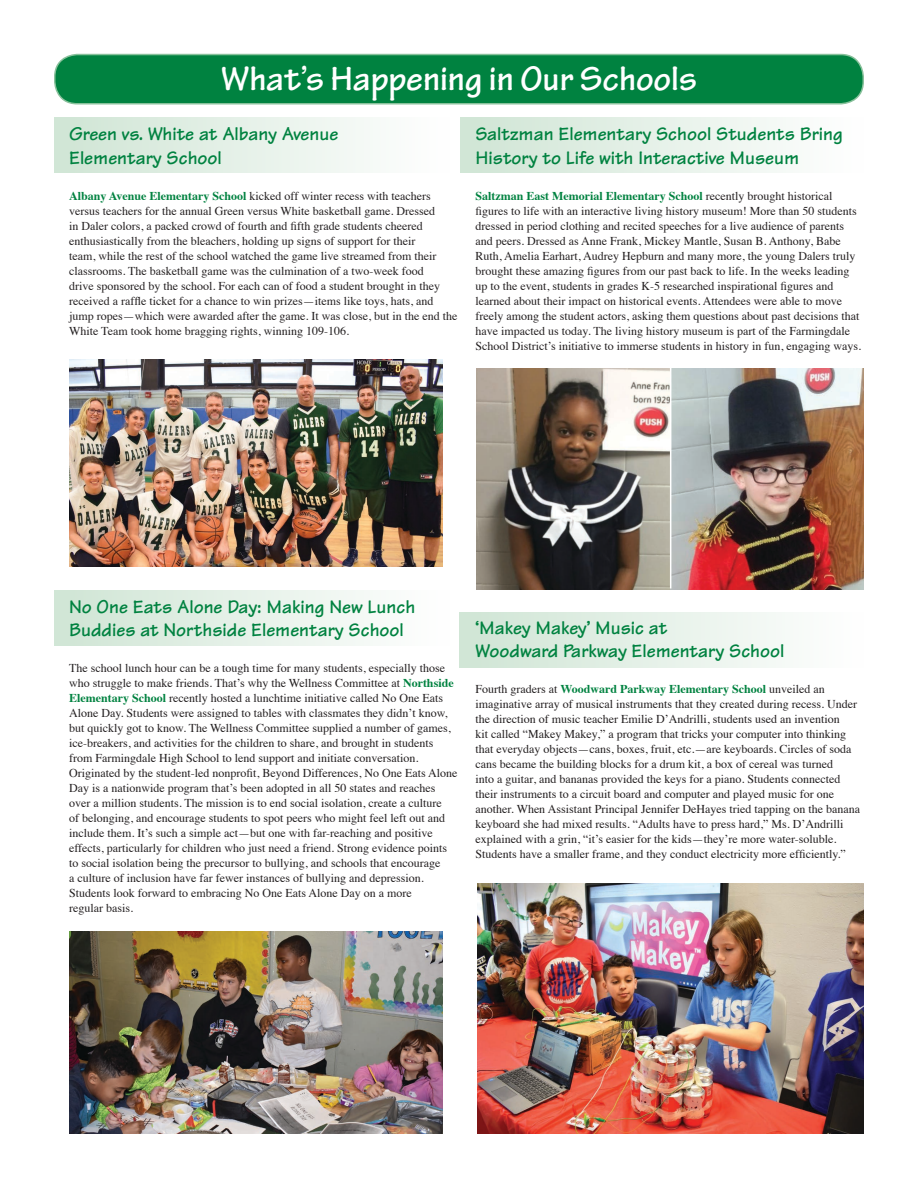
<style>
.page{position:relative;width:918px;height:1188px;background:#fff}
.page>*{position:absolute;margin:0;border:0;box-sizing:border-box;transform-origin:0 0}
.t1{font:700 36px "Tekton Pro";color:#fff}
.SCHOOL_NEWS{font:700 19.5px/23.4px "Tekton";color:#008240}
.t2{font:12px/15px "Times";color:#231f20}
.s1{font-weight:700;color:#008240}
</style>
<div class="page">
<div style="left:459px;top:612px;width:405px;height:55px;background:linear-gradient(to right,#cfe5d4,#fff)"></div>
<div style="left:460px;top:117px;width:404px;height:56px;background:linear-gradient(to right,#cfe5d4,#fff)"></div>
<div style="left:54px;top:117px;width:395px;height:56px;background:linear-gradient(to right,#cfe5d4,#fff)"></div>
<div style="left:54px;top:591px;width:395px;height:55px;background:linear-gradient(to right,#cfe5d4,#fff)"></div>
<div style="left:55px;top:55px;width:808px;height:49px;background:#008240;border-radius:22px"></div>
<div style="left:54px;top:54px;width:810px;height:50px;border:2px solid #88c19b;border-radius:22px"></div>
<img style="left:69px;top:359px;width:374px;height:208px">
<img style="left:69px;top:932px;width:374px;height:202px">
<img style="left:477px;top:884px;width:387px;height:249px">
<img style="left:477px;top:368px;width:194px;height:222px">
<img style="left:671px;top:368px;width:193px;height:222px">
<hr style="left:670px;top:363px;width:1px;height:225px;background:#fff">
<p class="t1" style="left:221px;top:57px;width:478px">What’s Happening in Our Schools</p>
<p class="SCHOOL_NEWS" style="left:69px;top:122px;width:271px">Green vs. White at Albany Avenue<br>Elementary School</p>
<p class="t2" style="left:69px;top:187px;width:390px"><span class="s1">Albany Avenue Elementary School</span> kicked off winter recess with teachers versus teachers for the annual Green versus White basketball game. Dressed<br>in Daler colors, a packed crowd of fourth and fifth grade students cheered enthusiastically from the bleachers, holding up signs of support for their<br>team, while the rest of the school watched the game live streamed from their classrooms. The basketball game was the culmination of a two-week food<br>drive sponsored by the school. For each can of food a student brought in they received a raffle ticket for a chance to win prizes—items like toys, hats, and jump ropes—which were awarded after the game. It was close, but in the end the White Team took home bragging rights, winning 109-106.</p>
<p class="SCHOOL_NEWS" style="left:476px;top:122px;width:369px">Saltzman Elementary School Students Bring<br>History to Life with Interactive Museum</p>
<p class="t2" style="left:476px;top:187px;width:387px"><span class="s1">Saltzman East Memorial Elementary School</span> recently brought historical figures to life with an interactive living history museum! More than 50 students dressed in period clothing and recited speeches for a live audience of parents and peers. Dressed as Anne Frank, Mickey Mantle, Susan B. Anthony, Babe Ruth, Amelia Earhart, Audrey Hepburn and many more, the young Dalers truly brought these amazing figures from our past back to life. In the weeks leading up to the event, students in grades K-5 researched inspirational figures and learned about their impact on historical events. Attendees were able to move freely among the student actors, asking them questions about past decisions that have impacted us today. The living history museum is part of the Farmingdale School District’s initiative to immerse students in history in fun, engaging ways.</p>
<p class="SCHOOL_NEWS" style="left:69px;top:595px;width:348px">No One Eats Alone Day: Making New Lunch<br>Buddies at Northside Elementary School</p>
<p class="t2" style="left:69px;top:660px;width:390px">The school lunch hour can be a tough time for many students, especially those who struggle to make friends. That’s why the Wellness Committee at <span class="s1">Northside Elementary School</span> recently hosted a lunchtime initiative called No One Eats Alone Day. Students were assigned to tables with classmates they didn’t know, but quickly got to know. The Wellness Committee supplied a number of games, ice-breakers, and activities for the children to share, and brought in students from Farmingdale High School to lend support and initiate conversation.<br>Originated by the student-led nonprofit, Beyond Differences, No One Eats Alone Day is a nationwide program that’s been adopted in all 50 states and reaches over a million students. The mission is to end social isolation, create a culture<br>of belonging, and encourage students to spot peers who might feel left out and include them. It’s such a simple act—but one with far-reaching and positive effects, particularly for children who just need a friend. Strong evidence points to social isolation being the precursor to bullying, and schools that encourage<br>a culture of inclusion have far fewer instances of bullying and depression.<br>Students look forward to embracing No One Eats Alone Day on a more<br>regular basis.</p>
<p class="SCHOOL_NEWS" style="left:476px;top:616px;width:310px">‘Makey Makey’ Music at<br>Woodward Parkway Elementary School</p>
<p class="t2" style="left:476px;top:681px;width:386px">Fourth graders at <span class="s1">Woodward Parkway Elementary School</span> unveiled an imaginative array of musical instruments that they created during recess. Under the direction of music teacher Emilie D’Andrilli, students used an invention<br>kit called “Makey Makey,” a program that tricks your computer into thinking that everyday objects—cans, boxes, fruit, etc.—are keyboards. Circles of soda cans became the building blocks for a drum kit, a box of cereal was turned<br>into a guitar, and bananas provided the keys for a piano. Students connected their instruments to a circuit board and computer and played music for one another. When Assistant Principal Jennifer DeHayes tried tapping on the banana keyboard she had mixed results. “Adults have to press hard,” Ms. D’Andrilli explained with a grin, “it’s easier for the kids—they’re more water-soluble.<br>Students have a smaller frame, and they conduct electricity more efficiently.”</p>
</div>
